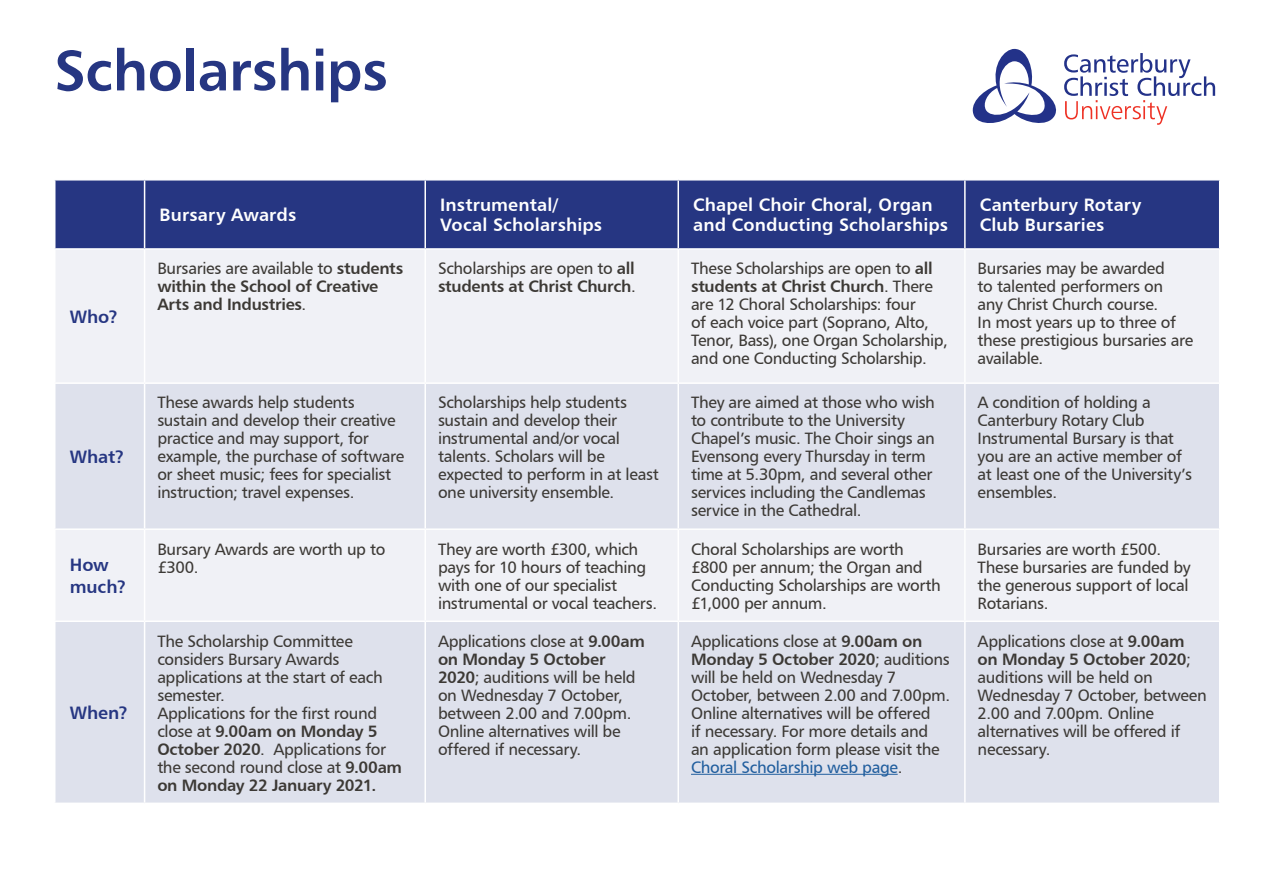
<style>
.page{position:relative;width:1263px;height:893px;background:#fff}
.page>*{position:absolute;margin:0;border:0;box-sizing:border-box;transform-origin:0 0}
.t1{font:57px "Humanist 777 BT Bold B";letter-spacing:-.01em;color:#263682}
.t2{font:18px/19.5px "Humanist 777 BT Bold B";letter-spacing:.005em;color:#fff}
.t3{font:18px/21.6px "Humanist 777 BT Bold B";color:#263682}
.t4{font:16.5px/18px "Humanist 777 BT Roman B";letter-spacing:-.02em;color:#3c3935}
.t5{font:16.5px/18px "Humanist 777 BT Bold B";letter-spacing:-.02em;color:#3c3935}
.s1{font-family:"Humanist 777 BT Bold B"}
.s2{font-family:"Humanist 777 BT Roman B"}
.s3{color:#215e9e}
</style>
<div class="page">
<div style="left:56px;top:181px;width:1163px;height:67px;background:#263682"></div>
<div style="left:56px;top:250px;width:1163px;height:132px;background:#f0f1f6"></div>
<svg style="left:56px;top:384px;width:1163px;height:419px;fill:#dee1ec"></svg>
<hr style="left:424px;top:181px;width:2px;height:67px;background:#fff">
<hr style="left:677px;top:181px;width:2px;height:67px;background:#fff">
<hr style="left:424px;top:250px;width:2px;height:132px;background:#fff">
<hr style="left:677px;top:250px;width:2px;height:132px;background:#fff">
<hr style="left:424px;top:384px;width:2px;height:144px;background:#fff">
<hr style="left:677px;top:384px;width:2px;height:144px;background:#fff">
<hr style="left:424px;top:530px;width:2px;height:90px;background:#fff">
<hr style="left:677px;top:530px;width:2px;height:90px;background:#fff">
<hr style="left:424px;top:622px;width:2px;height:181px;background:#fff">
<hr style="left:677px;top:622px;width:2px;height:181px;background:#fff">
<hr style="left:144px;top:181px;width:1px;height:67px;background:#fff">
<hr style="left:964px;top:181px;width:2px;height:67px;background:#fff">
<hr style="left:144px;top:250px;width:1px;height:132px;background:#fff">
<hr style="left:964px;top:250px;width:2px;height:132px;background:#fff">
<hr style="left:144px;top:384px;width:1px;height:144px;background:#fff">
<hr style="left:964px;top:384px;width:2px;height:144px;background:#fff">
<hr style="left:54px;top:528px;width:91px;height:2px;background:#fff">
<hr style="left:145px;top:528px;width:280px;height:2px;background:#fff">
<hr style="left:144px;top:530px;width:1px;height:90px;background:#fff">
<hr style="left:425px;top:528px;width:253px;height:2px;background:#fff">
<hr style="left:678px;top:528px;width:287px;height:2px;background:#fff">
<hr style="left:965px;top:528px;width:255px;height:2px;background:#fff">
<hr style="left:964px;top:530px;width:2px;height:90px;background:#fff">
<hr style="left:54px;top:620px;width:91px;height:2px;background:#fff">
<hr style="left:145px;top:620px;width:280px;height:2px;background:#fff">
<hr style="left:144px;top:622px;width:1px;height:181px;background:#fff">
<hr style="left:425px;top:620px;width:253px;height:2px;background:#fff">
<hr style="left:678px;top:620px;width:287px;height:2px;background:#fff">
<hr style="left:965px;top:620px;width:255px;height:2px;background:#fff">
<hr style="left:964px;top:622px;width:2px;height:181px;background:#fff">
<hr style="left:691px;top:774px;width:207px;height:1px;background:#215e9e">
<svg style="left:972px;top:49px;width:243px;height:76px"></svg>
<h1 class="t1" style="left:54px;top:35px;width:335px">Scholarships</h1>
<p class="t3" style="left:70px;top:305px;width:50px">Who?</p>
<p class="t3" style="left:70px;top:445px;width:56px">What?</p>
<p class="t3" style="left:70px;top:554px;width:58px">How much?</p>
<p class="t3" style="left:70px;top:702px;width:60px">When?</p>
<p class="t2" style="left:160px;top:205px;width:138px">Bursary Awards</p>
<p class="t2" style="left:440px;top:195px;width:163px">Instrumental/<br>Vocal Scholarships</p>
<p class="t2" style="left:693px;top:195px;width:256px">Chapel Choir Choral, Organ and Conducting Scholarships</p>
<p class="t2" style="left:980px;top:195px;width:163px">Canterbury Rotary<br>Club Bursaries</p>
<p class="t4" style="left:157px;top:259px;width:247px">Bursaries are available to <span class="s1">students</span></p>
<p class="t5" style="left:157px;top:277px;width:223px">within the School of Creative<br>Arts and Industries<span class="s2">.</span></p>
<p class="t4" style="left:438px;top:259px;width:198px">Scholarships are open to <span class="s1">all</span></p>
<p class="t5" style="left:438px;top:277px;width:199px">students at Christ Church<span class="s2">.</span></p>
<p class="t4" style="left:691px;top:259px;width:243px">These Scholarships are open to <span class="s1">all</span></p>
<p class="t5" style="left:691px;top:277px;width:243px">students at Christ Church<span class="s2">. There</span></p>
<p class="t4" style="left:691px;top:295px;width:258px">are 12 Choral Scholarships: four<br>of each voice part (Soprano, Alto, Tenor, Bass), one Organ Scholarship, and one Conducting Scholarship.</p>
<p class="t4" style="left:978px;top:259px;width:217px">Bursaries may be awarded<br>to talented performers on<br>any Christ Church course.<br>In most years up to three of these prestigious bursaries are available.</p>
<p class="t4" style="left:157px;top:393px;width:248px">These awards help students sustain and develop their creative practice and may support, for example, the purchase of software or sheet music; fees for specialist instruction; travel expenses.</p>
<p class="t4" style="left:438px;top:393px;width:222px">Scholarships help students sustain and develop their instrumental and/or vocal talents. Scholars will be expected to perform in at least one university ensemble.</p>
<p class="t4" style="left:691px;top:393px;width:245px">They are aimed at those who wish to contribute to the University<br>Chapel’s music. The Choir sings an<br>Evensong every Thursday in term time at 5.30pm, and several other services including the Candlemas service in the Cathedral.</p>
<p class="t4" style="left:978px;top:393px;width:216px">A condition of holding a<br>Canterbury Rotary Club<br>Instrumental Bursary is that you are an active member of at least one of the University’s ensembles.</p>
<p class="t4" style="left:157px;top:539px;width:230px">Bursary Awards are worth up to £300.</p>
<p class="t4" style="left:438px;top:539px;width:221px">They are worth £300, which pays for 10 hours of teaching with one of our specialist instrumental or vocal teachers.</p>
<p class="t4" style="left:691px;top:539px;width:251px">Choral Scholarships are worth £800 per annum; the Organ and<br>Conducting Scholarships are worth £1,000 per annum.</p>
<p class="t4" style="left:978px;top:539px;width:214px">Bursaries are worth £500.<br>These bursaries are funded by the generous support of local<br>Rotarians.</p>
<p class="t4" style="left:157px;top:631px;width:227px">The Scholarship Committee considers Bursary Awards applications at the start of each semester.<br>Applications for the first round</p>
<p class="t5" style="left:157px;top:721px;width:222px"><span class="s2">close at</span> 9.00am on Monday 5</p>
<p class="t4" style="left:157px;top:739px;width:246px"><span class="s1">October 2020</span>. Applications for the second round close at <span class="s1">9.00am</span></p>
<p class="t5" style="left:157px;top:775px;width:221px">on Monday 22 January 2021.</p>
<p class="t4" style="left:438px;top:631px;width:208px">Applications close at <span class="s1">9.00am</span></p>
<p class="t5" style="left:438px;top:649px;width:169px">on Monday 5 October</p>
<p class="t4" style="left:438px;top:667px;width:199px"><span class="s1">2020</span>; auditions will be held on Wednesday 7 October, between 2.00 and 7.00pm.<br>Online alternatives will be offered if necessary.</p>
<p class="t4" style="left:691px;top:631px;width:233px">Applications close at <span class="s1">9.00am on</span></p>
<p class="t5" style="left:691px;top:649px;width:260px">Monday 5 October 2020<span class="s2">; auditions</span></p>
<p class="t4" style="left:691px;top:667px;width:261px">will be held on Wednesday 7<br>October, between 2.00 and 7.00pm.<br>Online alternatives will be offered<br>if necessary. For more details and an application form please visit the<br><span class="s3">Choral Scholarship web page</span>.</p>
<p class="t4" style="left:978px;top:631px;width:208px">Applications close at <span class="s1">9.00am</span></p>
<p class="t5" style="left:978px;top:649px;width:215px">on Monday 5 October 2020<span class="s2">;</span></p>
<p class="t4" style="left:978px;top:667px;width:231px">auditions will be held on<br>Wednesday 7 October, between<br>2.00 and 7.00pm. Online alternatives will be offered if necessary.</p>
</div>
